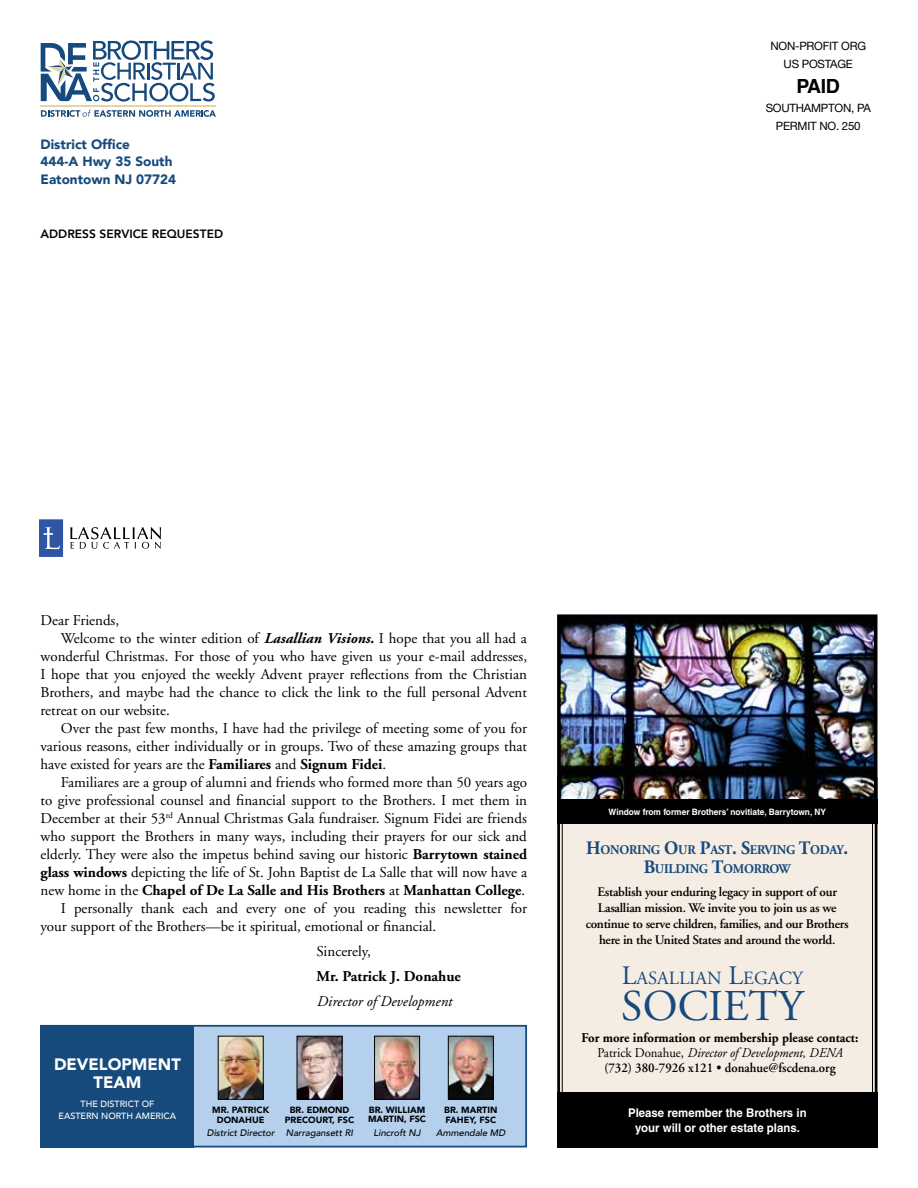
<style>
.page{position:relative;width:918px;height:1188px;background:#fff}
.page>*{position:absolute;margin:0;border:0;box-sizing:border-box;transform-origin:0 0}
.t1{font:43.95px "Adobe Garamond";color:#174a7c}
.t2{font:700 19.5px "Helvetica";color:#000}
.t3{font:18.6px "Adobe Garamond";color:#174a7c}
.t4{font:900 16.5px/18px "Avenir";color:#fff;text-align:center}
.t5{font:15px "Adobe Garamond";color:#000}
.t6{font:700 15px "Adobe Garamond";color:#000}
.t7{font:italic 15px "Adobe Garamond";color:#000}
.t8{font:900 13.5px/18px "Avenir";color:#174a7c}
.t9{font:700 13.35px/15.1px "Adobe Garamond";color:#000;text-align:center;scale:.95 1}
.t10{font:700 13.35px/19px "Adobe Garamond";letter-spacing:-.02em;color:#174a7c;text-align:center;scale:.95 1}
.t11{font:600 13.2px/16px "Adobe Garamond";letter-spacing:-.02em;color:#000;text-align:center}
.t12{font:700 12px/15px "Helvetica";color:#fff;text-align:center;scale:.95 1}
.t13{font:800 12px "Avenir";color:#000}
.t14{font:11.55px/18.5px "Helvetica Neue";letter-spacing:-.02em;color:#000;text-align:center}
.t15{font:italic 500 9.45px "Avenir";color:#000}
.t16{font:900 9px/9px "Avenir";color:#000}
.t17{font:500 9px/12px "Avenir";color:#fff;text-align:center}
.t18{font:700 8.7px "Helvetica";color:#fff;scale:.95 1}
.s1{font-weight:700;font-style:italic}
.s2{font-weight:700}
.s3{font-weight:400}
.s4{font-size:19.05px}
.s5{font-size:26.55px}
.s6{font-weight:400;font-style:italic}
.s7{font-weight:600}
</style>
<div class="page">
<svg style="left:41px;top:110px;width:175px;height:7px"></svg>
<hr style="left:41px;top:105px;width:175px;height:2px;background:#e8d3a2">
<svg style="left:41px;top:40px;width:174px;height:62px"></svg>
<div style="left:41px;top:1025px;width:486px;height:122px;background:#b4d0ed;border:2px solid #174a7c"></div>
<div style="left:40px;top:1025px;width:154px;height:123px;background:#174a7c"></div>
<img style="left:376px;top:1038px;width:42px;height:60px">
<div style="left:374px;top:1036px;width:46px;height:64px;border:1px solid #000"></div>
<img style="left:299px;top:1038px;width:42px;height:60px">
<div style="left:297px;top:1036px;width:46px;height:64px;border:1px solid #000"></div>
<img style="left:220px;top:1038px;width:42px;height:60px">
<div style="left:218px;top:1036px;width:46px;height:64px;border:1px solid #000"></div>
<img style="left:450px;top:1038px;width:42px;height:60px">
<div style="left:448px;top:1036px;width:46px;height:64px;border:1px solid #000"></div>
<svg style="left:70px;top:527px;width:91px;height:22px"></svg>
<svg style="left:39px;top:519px;width:24px;height:38px"></svg>
<div style="left:557px;top:776px;width:321px;height:316px;background:#f5ede3"></div>
<img style="left:561px;top:618px;width:312px;height:182px">
<div style="left:557px;top:614px;width:320px;height:194px;border:3px solid #000"></div>
<div style="left:557px;top:1092px;width:321px;height:56px;background:#000"></div>
<div style="left:557px;top:800px;width:320px;height:24px;background:#000"></div>
<p class="t8" style="left:40px;top:134px;width:137px">District Office<br>444-A Hwy 35 South<br>Eatontown NJ 07724</p>
<p class="t13" style="left:40px;top:223px;width:184px">ADDRESS SERVICE REQUESTED</p>
<p class="t14" style="left:770px;top:36px;width:97px">NON-PROFIT ORG<br>US POSTAGE</p>
<h2 class="t2" style="left:797px;top:74px;width:45px">PAID</h2>
<p class="t14" style="left:766px;top:98px;width:107px">SOUTHAMPTON, PA<br>PERMIT NO. 250</p>
<p class="t5" style="left:40px;top:612px;width:80px">Dear Friends,</p>
<p class="t5" style="left:61px;top:630px;width:468px">Welcome to the winter edition of <span class="s1">Lasallian Visions.</span> I hope that you all had a</p>
<p class="t5" style="left:40px;top:648px;width:488px">wonderful Christmas. For those of you who have given us your e-mail addresses,</p>
<p class="t5" style="left:40px;top:666px;width:488px">I hope that you enjoyed the weekly Advent prayer reflections from the Christian</p>
<p class="t5" style="left:40px;top:684px;width:488px">Brothers, and maybe had the chance to click the link to the full personal Advent</p>
<p class="t5" style="left:40px;top:702px;width:131px">retreat on our website.</p>
<p class="t5" style="left:61px;top:720px;width:468px">Over the past few months, I have had the privilege of meeting some of you for</p>
<p class="t5" style="left:40px;top:738px;width:488px">various reasons, either individually or in groups. Two of these amazing groups that</p>
<p class="t5" style="left:40px;top:756px;width:347px">have existed for years are the <span class="s2">Familiares</span> and <span class="s2">Signum Fidei</span>.</p>
<p class="t5" style="left:61px;top:774px;width:468px">Familiares are a group of alumni and friends who formed more than 50 years ago</p>
<p class="t5" style="left:40px;top:792px;width:488px">to give professional counsel and financial support to the Brothers. I met them in</p>
<p class="t5" style="left:40px;top:810px;width:488px">December at their 53<sup>rd</sup> Annual Christmas Gala fundraiser. Signum Fidei are friends</p>
<p class="t5" style="left:41px;top:828px;width:488px">who support the Brothers in many ways, including their prayers for our sick and</p>
<p class="t5" style="left:41px;top:846px;width:488px">elderly. They were also the impetus behind saving our historic <span class="s2">Barrytown stained</span></p>
<p class="t5" style="left:41px;top:864px;width:488px"><span class="s2">glass windows</span> depicting the life of St. John Baptist de La Salle that will now have a</p>
<p class="t6" style="left:41px;top:882px;width:486px"><span class="s3">new home in the</span> Chapel of De La Salle and His Brothers <span class="s3">at</span> Manhattan College<span class="s3">.</span></p>
<p class="t5" style="left:61px;top:900px;width:468px">I personally thank each and every one of you reading this newsletter for</p>
<p class="t5" style="left:41px;top:918px;width:397px">your support of the Brothers—be it spiritual, emotional or financial.</p>
<p class="t5" style="left:317px;top:943px;width:56px">Sincerely,</p>
<p class="t6" style="left:317px;top:967px;width:146px">Mr. Patrick J. Donahue</p>
<p class="t7" style="left:317px;top:992px;width:137px">Director of Development</p>
<p class="t4" style="left:54px;top:1055px;width:128px">DEVELOPMENT<br>TEAM</p>
<p class="t17" style="left:59px;top:1097px;width:119px">THE DISTRICT OF<br>EASTERN NORTH AMERICA</p>
<p class="t16" style="left:368px;top:1105px;width:60px">BR. WILLIAM<br>MARTIN, FSC</p>
<p class="t15" style="left:374px;top:1127px;width:48px">Lincroft NJ</p>
<p class="t16" style="left:212px;top:1106px;width:58px;text-align:center">MR. PATRICK<br>DONAHUE</p>
<p class="t15" style="left:207px;top:1127px;width:69px">District Director</p>
<p class="t16" style="left:285px;top:1106px;width:71px;text-align:center">BR. EDMOND<br>PRECOURT, FSC</p>
<p class="t15" style="left:286px;top:1127px;width:69px">Narragansett RI</p>
<p class="t16" style="left:444px;top:1106px;width:55px">BR. MARTIN<br>FAHEY, FSC</p>
<p class="t15" style="left:436px;top:1127px;width:71px">Ammendale MD</p>
<p class="t18" style="left:609px;top:807px;width:230px">Window from former Brothers’ novitiate, Barrytown, NY</p>
<p class="t10" style="left:586px;top:840px;width:277px"><span class="s4">H</span>ONORING <span class="s4">O</span>UR <span class="s4">P</span>AST<span class="s4">. S</span>ERVING <span class="s4">T</span>ODAY<span class="s4">.<br>B</span>UILDING <span class="s4">T</span>OMORROW</p>
<p class="t11" style="left:586px;top:884px;width:264px">Establish your enduring legacy in support of our Lasallian mission. We invite you to join us as we continue to serve children, families, and our Brothers here in the United States and around the world.</p>
<p class="t3" style="left:622px;top:967px;width:183px"><span class="s5">L</span>ASALLIAN <span class="s5">L</span>EGACY</p>
<h1 class="t1" style="left:621px;top:981px;width:184px">SOCIETY</h1>
<p class="t9" style="left:582px;top:1030px;width:293px">For more information or membership please contact:<br><span class="s3">Patrick Donahue,</span> <span class="s6">Director of Development, DENA<br></span><span class="s7">(732) 380-7926 x121 • donahue@fscdena.org</span></p>
<p class="t12" style="left:628px;top:1105px;width:189px">Please remember the Brothers in your will or other estate plans.</p>
</div>
